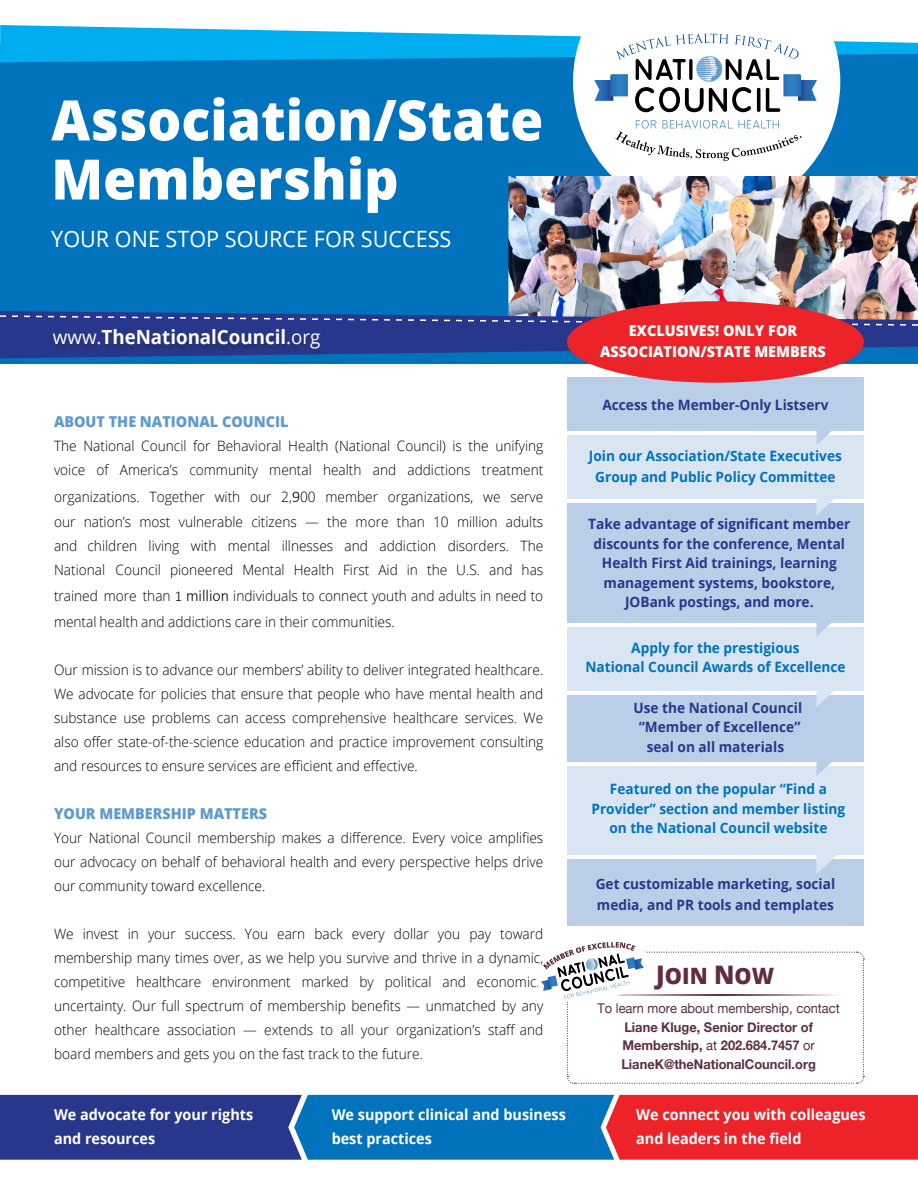
<style>
.page{position:relative;width:918px;height:1188px;background:#fff}
.page>*{position:absolute;margin:0;border:0;box-sizing:border-box;transform-origin:0 0}
.t1{font:800 55.8px/59.1px "Open Sans";color:#fff;scale:.96 1}
.t2{font:22.5px "Open Sans";color:#fff;scale:.96 1}
.t3{font:800 22.5px "Open Sans";color:#5e2d42;scale:.96 1}
.t4{font:700 19.5px "Open Sans";color:#fff;scale:.96 1}
.t5{font:700 15px/24px "Open Sans";color:#fff;scale:.96 1}
.t6{font:800 15px "Open Sans";color:#609acd;scale:.96 1}
.t7{font:800 15px/21.6px "Open Sans";color:#fff;text-align:center;scale:.96 1}
.t8{font:300 14.25px/24px "Open Sans";color:#000001;text-align:justify;scale:.96 1}
.t9{font:700 14.25px/19.5px "Open Sans";color:#28378b;text-align:center;scale:.96 1}
.t10{font:700 14.25px/19.5px "Open Sans";color:#0073bc;text-align:center;scale:.96 1}
.t11{font:700 13.35px/18.6px "Helvetica Neue";color:#5e2d42;text-align:center;scale:.96 1}
.s1{font-weight:400}
.s2{font-family:"Calibri";font-size:16.5px}
.s3{font-family:"Calibri";font-size:15px}
.s4{font-family:"Calibri"}
.s5{font-size:25.5px}
</style>
<div class="page">
<div style="left:0;top:44px;width:918px;height:319px;background:#0073bc"></div>
<svg style="left:576px;top:113px;width:261px;height:63px;fill:#fff"></svg>
<img style="left:508px;top:176px;width:410px;height:135px">
<div style="left:567px;top:860px;width:297px;height:66px;background:#bbcee8"></div>
<svg style="left:0;top:1095px;width:918px;height:65px;background:#5f477c"></svg>
<div style="left:567px;top:377px;width:297px;height:53px;background:#bbcee8"></div>
<div style="left:567px;top:503px;width:297px;height:120px;background:#bbcee8"></div>
<div style="left:567px;top:695px;width:297px;height:66px;background:#bbcee8"></div>
<div style="left:567px;top:435px;width:297px;height:63px;background:#dae5f2"></div>
<div style="left:567px;top:627px;width:297px;height:63px;background:#dae5f2"></div>
<div style="left:567px;top:766px;width:297px;height:89px;background:#dae5f2"></div>
<svg style="left:816px;top:430px;width:39px;height:15px"></svg>
<svg style="left:816px;top:623px;width:15px;height:13px"></svg>
<svg style="left:816px;top:761px;width:39px;height:15px"></svg>
<svg style="left:816px;top:498px;width:39px;height:17px"></svg>
<svg style="left:816px;top:855px;width:39px;height:19px"></svg>
<svg style="left:816px;top:690px;width:39px;height:17px"></svg>
<svg style="left:0;top:311px;width:918px;height:47px;background:#2d4a96"></svg>
<div style="left:567px;top:301px;width:297px;height:82px;background:#ec2329;border-radius:50%"></div>
<svg style="left:0;top:25px;width:918px;height:88px"></svg>
<svg style="left:615px;top:120px;width:187px;height:41px;background:#e8ebed"></svg>
<div style="left:50px;top:330px;width:273px;height:26px;background:#231f20;opacity:.36"></div>
<svg style="left:541px;top:942px;width:324px;height:142px"></svg>
<p class="t1" style="left:51px;top:88px;width:514px">Association/State<br>Membership</p>
<p class="t2" style="left:51px;top:223px;width:418px">YOUR ONE STOP SOURCE FOR SUCCESS</p>
<p class="t4" style="left:53px;top:323px;width:280px"><span class="s1">www.</span>TheNationalCouncil<span class="s1">.org</span></p>
<p class="t6" style="left:54px;top:410px;width:246px">ABOUT THE NATIONAL COUNCIL</p>
<p class="t8" style="left:54px;top:433px;width:511px">The National Council for Behavioral Health (National Council) is the unifying voice of America’s community mental health and addictions treatment</p>
<p class="t8" style="left:54px;top:484px;width:511px;line-height:24.5px">organizations. Together with our 2,<span class="s2">9</span>00 member organizations, we serve our nation’s most vulnerable citizens — the more than 10 million adults and children living with mental illnesses and addiction disorders. The National Council pioneered Mental Health First Aid in the U.S. and has</p>
<p class="t8" style="left:54px;top:583px;width:511px;line-height:25.2px">trained more than <span class="s3">1</span> <span class="s2">million</span> individuals to connect youth and adults in need to mental health and addictions care in their communities.</p>
<p class="t8" style="left:54px;top:657px;width:511px">Our mission is to advance our members’ ability to deliver integrated healthcare.<br>We advocate for policies that ensure that people who have mental health and substance use problems can access comprehensive healthcare services. We also offer state-of-the-science education and practice improvement consulting and resources to ensure services are efficient and effective.</p>
<p class="t6" style="left:54px;top:802px;width:223px">YOUR MEMBERSHIP MATTERS</p>
<p class="t8" style="left:54px;top:825px;width:511px">Your National Council membership makes a difference. Every voice amplifies our advocacy on behalf of behavioral health and every perspective helps drive our community toward excellence.</p>
<p class="t8" style="left:54px;top:921px;width:511px">We invest in your success. You earn back every dollar you pay toward membership many times over, as we help you survive and thrive in a dynamic, competitive healthcare environment marked by political and economic<span class="s4">.. </span>uncertainty. Our full spectrum of membership benefits — unmatched by any other healthcare association — extends to all your organization’s staff and board members and gets you on the fast track to the future.</p>
<p class="t7" style="left:600px;top:319px;width:236px">EXCLUSIVES! ONLY FOR<br>ASSOCIATION/STATE MEMBERS</p>
<p class="t9" style="left:602px;top:395px;width:237px">Access the Member-Only Listserv</p>
<p class="t10" style="left:589px;top:445px;width:265px;line-height:21px">Join our Association/State Executives<br>Group and Public Policy Committee</p>
<p class="t9" style="left:588px;top:514px;width:275px">Take advantage of significant member discounts for the conference, Mental Health First Aid trainings, learning management systems, bookstore, JOBank postings, and more.</p>
<p class="t10" style="left:585px;top:637px;width:273px">Apply for the prestigious<br>National Council Awards of Excellence</p>
<p class="t9" style="left:633px;top:698px;width:177px">Use the National Council “Member of Excellence” seal on all materials</p>
<p class="t10" style="left:592px;top:779px;width:266px">Featured on the popular “Find a<br>Provider” section and member listing on the National Council website</p>
<p class="t9" style="left:596px;top:873px;width:251px;line-height:21px;text-align:left">Get customizable marketing, social media, and PR tools and templates</p>
<p class="t3" style="left:656px;top:959px;width:124px"><span class="s5">J</span>OIN <span class="s5">N</span>OW</p>
<p class="t11" style="left:597px;top:999px;width:254px"><span class="s1">To learn more about membership, contact </span>Liane Kluge, Senior Director of Membership, <span class="s1">at</span> 202.684.7457 <span class="s1">or </span>LianeK@theNationalCouncil.org</p>
<p class="t5" style="left:54px;top:1103px;width:209px">We advocate for your rights and resources</p>
<p class="t5" style="left:332px;top:1103px;width:245px">We support clinical and business best practices</p>
<p class="t5" style="left:636px;top:1103px;width:240px">We connect you with colleagues and leaders in the field</p>
</div>
